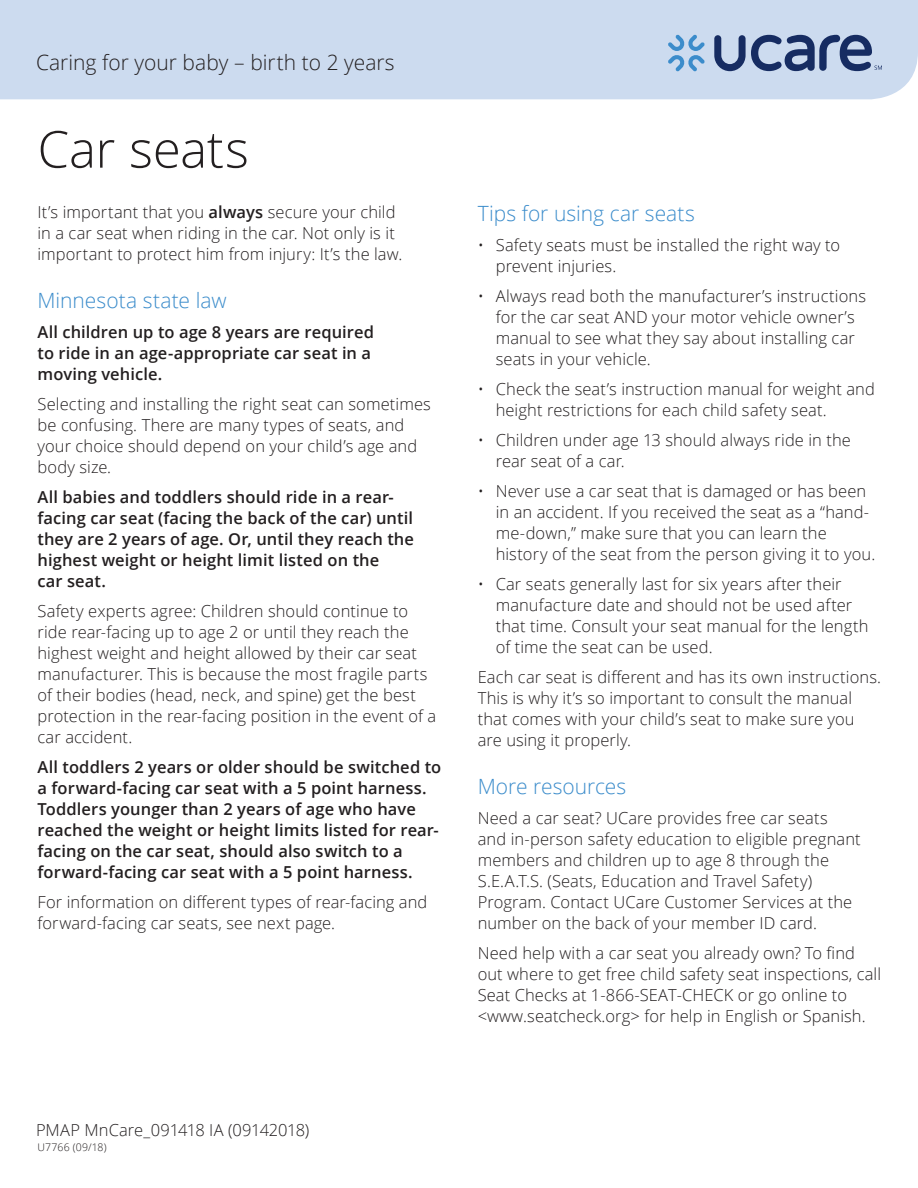
<style>
.page{position:relative;width:918px;height:1188px;background:#fff}
.page>*{position:absolute;margin:0;border:0;box-sizing:border-box;transform-origin:0 0}
.Subhead{font:300 51px "Open Sans";letter-spacing:-.005em;color:#231f20}
.Subhead-2{font:300 21px "Open Sans";color:#3b8ccb}
.Subhead-3{font:300 21px "Open Sans";color:#231f20}
.text{font:300 21px "Open Sans";color:#3b8ccb}
.text-2{font:300 16.5px/21px "Open Sans";letter-spacing:.005em;color:#231f20}
.Bullet_Tab_1{font:300 16.5px/21px "Open Sans";letter-spacing:.005em;color:#231f20}
.text-3{font:600 16.5px/21px "Open Sans";letter-spacing:.005em;color:#231f20}
.text-4{font:300 10.5px "Open Sans";letter-spacing:.025em;color:#231f20}
.s1{font-weight:600}
</style>
<div class="page">
<div style="left:0;top:0;width:918px;height:99px;background:#ccdbef"></div>
<svg style="left:668px;top:35px;width:37px;height:36px"></svg>
<svg style="left:714px;top:35px;width:168px;height:36px;background:#798baf"></svg>
<p class="Subhead-3" style="left:36px;top:48px;width:360px">Caring for your baby – birth to 2 years</p>
<p class="Subhead" style="left:38px;top:114px;width:213px">Car seats</p>
<p class="text-2" style="left:38px;top:201px;width:366px">It’s important that you <span class="s1">always</span> secure your child in a car seat when riding in the car. Not only is it important to protect him from injury: It’s the law.</p>
<p class="Subhead-2" style="left:38px;top:286px;width:191px">Minnesota state law</p>
<p class="text-3" style="left:38px;top:321px;width:338px">All children up to age 8 years are required to ride in an age-appropriate car seat in a moving vehicle.</p>
<p class="text-2" style="left:38px;top:393px;width:395px">Selecting and installing the right seat can sometimes be confusing. There are many types of seats, and your choice should depend on your child’s age and body size.</p>
<p class="text-3" style="left:38px;top:486px;width:378px">All babies and toddlers should ride in a rear&shy;facing car seat (facing the back of the car) until they are 2 years of age. Or, until they reach the highest weight or height limit listed on the<br>car seat.</p>
<p class="text-2" style="left:38px;top:600px;width:400px">Safety experts agree: Children should continue to ride rear-facing up to age 2 or until they reach the highest weight and height allowed by their car seat manufacturer. This is because the most fragile parts of their bodies (head, neck, and spine) get the best protection in the rear-facing position in the event of a car accident.</p>
<p class="text-3" style="left:38px;top:756px;width:405px">All toddlers 2 years or older should be switched to a forward-facing car seat with a 5 point harness.<br>Toddlers younger than 2 years of age who have reached the weight or height limits listed for rear&shy;facing on the car seat, should also switch to a forward-facing car seat with a 5 point harness.</p>
<p class="text-2" style="left:38px;top:891px;width:391px">For information on different types of rear-facing and forward-facing car seats, see next page.</p>
<p class="Subhead-2" style="left:478px;top:199px;width:219px">Tips for using car seats</p>
<p class="Bullet_Tab_1" style="left:496px;top:234px;width:346px;text-indent:-18px">• Safety seats must be installed the right way to prevent injuries.</p>
<p class="Bullet_Tab_1" style="left:496px;top:285px;width:372px;text-indent:-18px">• Always read both the manufacturer’s instructions for the car seat AND your motor vehicle owner’s manual to see what they say about installing car seats in your vehicle.</p>
<p class="Bullet_Tab_1" style="left:496px;top:378px;width:381px;text-indent:-18px">• Check the seat’s instruction manual for weight and height restrictions for each child safety seat.</p>
<p class="Bullet_Tab_1" style="left:496px;top:429px;width:357px;text-indent:-18px">• Children under age 13 should always ride in the rear seat of a car.</p>
<p class="Bullet_Tab_1" style="left:496px;top:480px;width:381px;text-indent:-18px">• Never use a car seat that is damaged or has been in an accident. If you received the seat as a “hand&shy;me-down,” make sure that you can learn the history of the seat from the person giving it to you.</p>
<p class="Bullet_Tab_1" style="left:496px;top:573px;width:374px;text-indent:-18px">• Car seats generally last for six years after their manufacture date and should not be used after that time. Consult your seat manual for the length of time the seat can be used.</p>
<p class="text-2" style="left:478px;top:666px;width:405px">Each car seat is different and has its own instructions.<br>This is why it’s so important to consult the manual that comes with your child’s seat to make sure you are using it properly.</p>
<p class="text" style="left:478px;top:772px;width:150px">More resources</p>
<p class="text-2" style="left:478px;top:807px;width:384px">Need a car seat? UCare provides free car seats<br>and in-person safety education to eligible pregnant members and children up to age 8 through the S.E.A.T.S. (Seats, Education and Travel Safety)<br>Program. Contact UCare Customer Services at the number on the back of your member ID card.</p>
<p class="text-2" style="left:478px;top:942px;width:405px">Need help with a car seat you already own? To find out where to get free child safety seat inspections, call Seat Checks at 1-866-SEAT-CHECK or go online to &lt;www.seatcheck.org&gt; for help in English or Spanish.</p>
<p class="text-2" style="left:36px;top:1119px;width:275px">PMAP MnCare_091418 IA (09142018)</p>
<p class="text-4" style="left:38px;top:1140px;width:71px">U7766 (09/18)</p>
</div>
